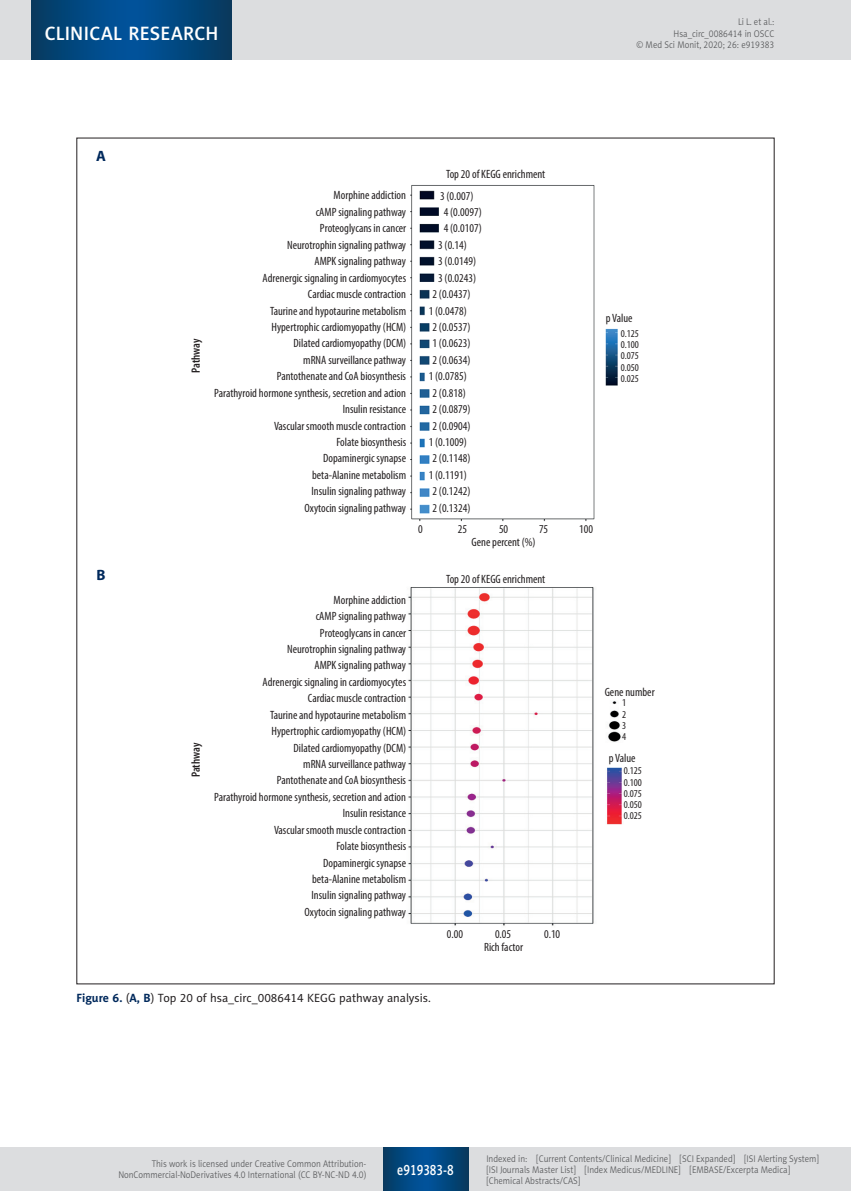
<style>
.page{position:relative;width:851px;height:1191px;background:#fff}
.page>*{position:absolute;margin:0;border:0;box-sizing:border-box;transform-origin:0 0}
.t1{font:19.5px "Naomi Sans EFN Medium";letter-spacing:.015em;color:#fff}
.t2{font:15px "Naomi Sans EFN Medium";color:#fff;scale:.8 1}
.t3{font:700 15px "Myriad Pro";color:#00295c}
.t4{font:condensed 12px/16.5px "Myriad Pro";color:#231f20;text-align:right}
.MSM_Rycina_tytul{font:12px "Naomi Sans EFN";color:#231f20}
.t5{font:600 condensed 12px "Myriad Pro";letter-spacing:-.01em;color:#231f20}
.t6{font:condensed 10.5px/11.2px "Myriad Pro";color:#231f20;text-align:justify}
.t7{font:9.75px/11.2px "Naomi Sans EFN Light";color:#57585a;text-align:right;scale:.9 1}
.s1{font-weight:700;color:#00295c}
</style>
<div class="page">
<img style="left:410px;top:185px;width:208px;height:337px">
<img style="left:408px;top:587px;width:214px;height:339px">
<div style="left:0;top:1148px;width:850px;height:43px;background:#dcdddf"></div>
<svg style="left:383px;top:1147px;width:85px;height:43px;background:#02477e"></svg>
<div style="left:0;top:0;width:850px;height:60px;background:#dcdddf"></div>
<hr style="left:850px;top:0;width:1px;height:60px;background:#dcdddf">
<svg style="left:32px;top:0;width:200px;height:60px;background:#02477e"></svg>
<h1 class="t1" style="left:45px;top:22px;width:175px">CLINICAL RESEARCH</h1>
<p class="t7" style="left:636px;top:16px;width:154px">Li L. et al.:<br>Hsa_circ_0086414 in OSCC<br>© Med Sci Monit, 2020; 26: e919383</p>
<p class="t3" style="left:96px;top:147px;width:11px">A</p>
<p class="t3" style="left:97px;top:565px;width:11px">B</p>
<p class="t5" style="left:189px;top:373px;width:36px;rotate:-90deg">Pathway</p>
<p class="t5" style="left:189px;top:777px;width:36px;rotate:-90deg">Pathway</p>
<p class="t4" style="left:446px;top:166px;width:101px">Top 20 of KEGG enrichment</p>
<p class="t4" style="left:214px;top:187px;width:193px">Morphine addiction<br>cAMP signaling pathway<br>Proteoglycans in cancer<br>Neurotrophin signaling pathway<br>AMPK signaling pathway<br>Adrenergic signaling in cardiomyocytes<br>Cardiac muscle contraction<br>Taurine and hypotaurine metabolism<br>Hypertrophic cardiomyopathy (HCM)<br>Dilated cardiomyopathy (DCM)<br>mRNA surveillance pathway<br>Pantothenate and CoA biosynthesis<br>Parathyroid hormone synthesis, secretion and action<br>Insulin resistance<br>Vascular smooth muscle contraction<br>Folate biosynthesis<br>Dopaminergic synapse<br>beta-Alanine metabolism<br>Insulin signaling pathway<br>Oxytocin signaling pathway</p>
<p class="t4" style="left:440px;top:187px;width:35px">3 (0.007)</p>
<p class="t4" style="left:443px;top:204px;width:40px">4 (0.0097)</p>
<p class="t4" style="left:443px;top:220px;width:40px">4 (0.0107)</p>
<p class="t4" style="left:438px;top:236px;width:30px">3 (0.14)</p>
<p class="t4" style="left:438px;top:253px;width:40px">3 (0.0149)</p>
<p class="t4" style="left:438px;top:269px;width:40px">3 (0.0243)</p>
<p class="t4" style="left:432px;top:286px;width:40px">2 (0.0437)</p>
<p class="t4" style="left:428px;top:302px;width:40px">1 (0.0478)</p>
<p class="t4" style="left:432px;top:319px;width:40px">2 (0.0537)</p>
<p class="t4" style="left:432px;top:335px;width:40px">1 (0.0623)</p>
<p class="t4" style="left:432px;top:351px;width:40px">2 (0.0634)</p>
<p class="t4" style="left:428px;top:368px;width:40px">1 (0.0785)</p>
<p class="t4" style="left:432px;top:384px;width:35px">2 (0.818)</p>
<p class="t4" style="left:432px;top:401px;width:40px">2 (0.0879)</p>
<p class="t4" style="left:432px;top:417px;width:40px">2 (0.0904)</p>
<p class="t4" style="left:428px;top:434px;width:40px">1 (0.1009)</p>
<p class="t4" style="left:432px;top:450px;width:40px">2 (0.1148)</p>
<p class="t4" style="left:428px;top:466px;width:40px">1 (0.1191)</p>
<p class="t4" style="left:432px;top:483px;width:40px">2 (0.1242)</p>
<p class="t4" style="left:432px;top:499px;width:40px">2 (0.1324)</p>
<p class="t4" style="left:418px;top:521px;width:6px">0</p>
<p class="t4" style="left:458px;top:521px;width:11px">25</p>
<p class="t4" style="left:471px;top:523px;width:66px;line-height:13px;text-align:center">50<br>Gene percent (%)</p>
<p class="t4" style="left:539px;top:521px;width:11px">75</p>
<p class="t4" style="left:579px;top:521px;width:15px">100</p>
<p class="t4" style="left:214px;top:591px;width:193px">Morphine addiction<br>cAMP signaling pathway<br>Proteoglycans in cancer<br>Neurotrophin signaling pathway<br>AMPK signaling pathway<br>Adrenergic signaling in cardiomyocytes<br>Cardiac muscle contraction<br>Taurine and hypotaurine metabolism<br>Hypertrophic cardiomyopathy (HCM)<br>Dilated cardiomyopathy (DCM)<br>mRNA surveillance pathway<br>Pantothenate and CoA biosynthesis<br>Parathyroid hormone synthesis, secretion and action<br>Insulin resistance<br>Vascular smooth muscle contraction<br>Folate biosynthesis<br>Dopaminergic synapse<br>beta-Alanine metabolism<br>Insulin signaling pathway<br>Oxytocin signaling pathway</p>
<p class="t4" style="left:446px;top:570px;width:101px">Top 20 of KEGG enrichment</p>
<p class="t4" style="left:447px;top:925px;width:18px">0.00</p>
<p class="t4" style="left:495px;top:925px;width:18px">0.05</p>
<p class="t4" style="left:544px;top:925px;width:18px">0.10</p>
<p class="t4" style="left:484px;top:938px;width:41px">Rich factor</p>
<p class="t4" style="left:605px;top:309px;width:28px">p Value</p>
<p class="t6" style="left:620px;top:327px;width:20px">0.125<br>0.100<br>0.075<br>0.050<br>0.025</p>
<p class="t4" style="left:604px;top:684px;width:51px">Gene number</p>
<p class="t6" style="left:622px;top:697px;width:6px">1<br>2<br>3<br>4</p>
<p class="t4" style="left:608px;top:750px;width:28px">p Value</p>
<p class="t6" style="left:623px;top:765px;width:20px">0.125<br>0.100<br>0.075<br>0.050<br>0.025</p>
<p class="MSM_Rycina_tytul" style="left:77px;top:991px;width:356px"><span class="s1">Figure 6.</span> (<span class="s1">A, B</span>) Top 20 of hsa_circ_0086414 KEGG pathway analysis.</p>
<p class="t7" style="left:118px;top:1158px;width:277px">This work is licensed under Creative Common Attribution-<br>NonCommercial-NoDerivatives 4.0 International (CC BY-NC-ND 4.0)</p>
<p class="t2" style="left:397px;top:1160px;width:72px">e919383-8</p>
<p class="t7" style="left:486px;top:1152px;width:371px;text-align:left">Indexed in: [Current Contents/Clinical Medicine] [SCI Expanded] [ISI Alerting System] [ISI Journals Master List] [Index Medicus/MEDLINE] [EMBASE/Excerpta Medica] [Chemical Abstracts/CAS]</p>
</div>
